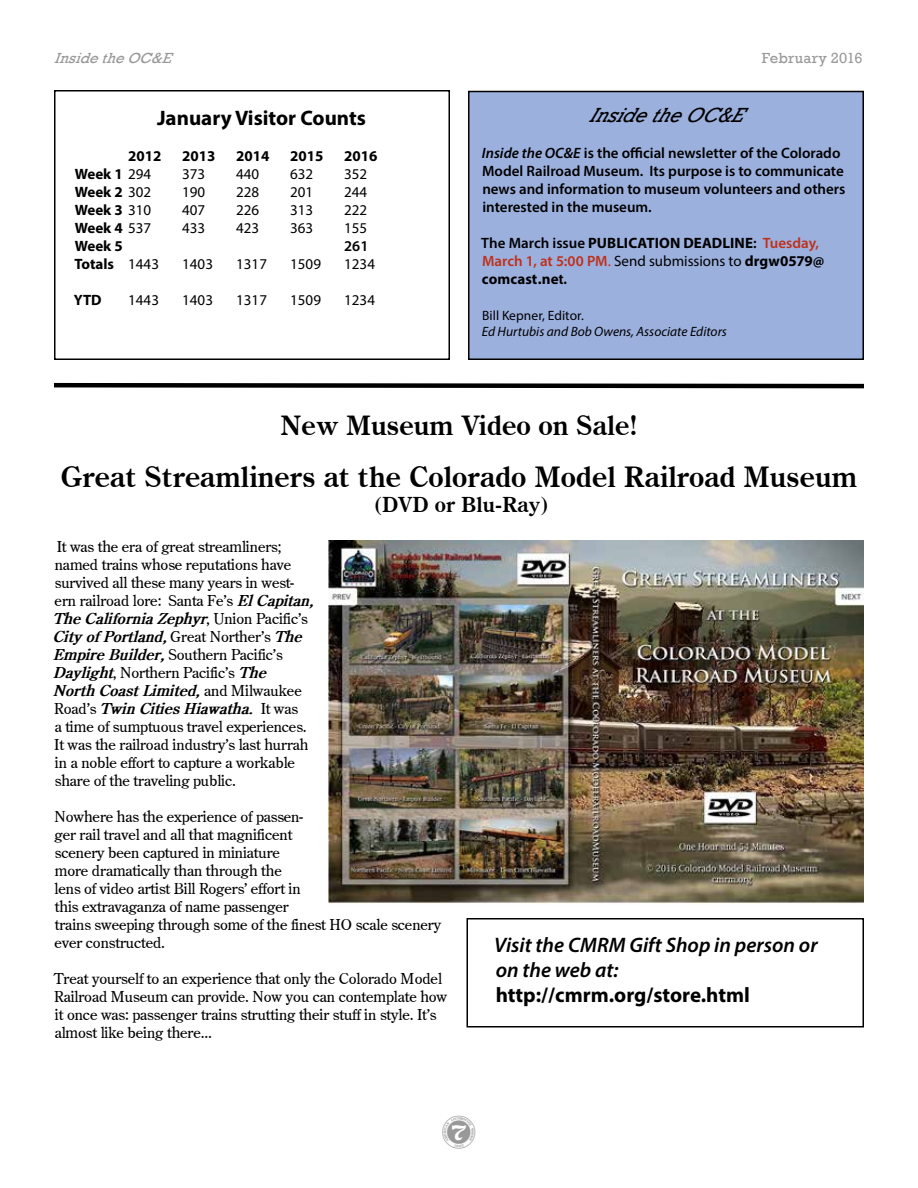
<style>
.page{position:relative;width:918px;height:1188px;background:#fff}
.page>*{position:absolute;margin:0;border:0;box-sizing:border-box;transform-origin:0 0}
.t1{font:700 28.5px "Century Oldstyle BT";color:#000}
.t2{font:700 27px "Century Oldstyle BT";color:#000}
.t3{font:700 21px "Myriad Pro";color:#000}
.t4{font:italic 600 21px/25.2px "Myriad Pro";color:#000}
.t5{font:700 21px "Century Oldstyle BT";color:#000}
.t6{font:italic 21px "Rockwell";color:#000}
.t7{font:15px/18px "Century Old Style";color:#000}
.t8{font:700 15px/18px "Myriad Pro";color:#000}
.t9{font:600 15px/18px "Myriad Pro";color:#000}
.t10{font:15px "Myriad Pro";color:#000}
.t11{font:italic 15px "Rockwell";color:#999}
.t12{font:15px "Rockwell";letter-spacing:.015em;color:#999}
.t13{font:italic 13.5px "Myriad Pro";color:#000}
.t14{font:13.5px "Myriad Pro";letter-spacing:.005em;color:#000}
.s1{font-weight:400}
.s2{font-style:italic}
.s3{font-weight:600}
.s4{font-weight:600;color:#bf3019}
.s5{font-weight:400;color:#bf3019}
.s6{font-stretch:condensed}
.s7{font-weight:700;font-style:italic}
</style>
<div class="page">
<div style="left:466px;top:918px;width:398px;height:110px;border:2px solid #000"></div>
<div style="left:469px;top:92px;width:394px;height:267px;background:#9cb0de"></div>
<div style="left:468px;top:91px;width:396px;height:269px;border:2px solid #000"></div>
<div style="left:54px;top:90px;width:396px;height:270px;border:2px solid #000"></div>
<img style="left:329px;top:540px;width:535px;height:364px">
<svg style="left:54px;top:382px;width:810px;height:7px"></svg>
<p class="t11" style="left:54px;top:49px;width:125px">InsidetheOC&amp;E</p>
<p class="t12" style="left:762px;top:49px;width:102px">February 2016</p>
<h3 class="t3" style="left:157px;top:104px;width:210px">January Visitor Counts</h3>
<p class="t8" style="left:128px;top:146px;width:35px">2012</p>
<p class="t8" style="left:182px;top:146px;width:35px">2013</p>
<p class="t8" style="left:236px;top:146px;width:35px">2014</p>
<p class="t8" style="left:290px;top:146px;width:35px">2015</p>
<p class="t8" style="left:344px;top:146px;width:35px">2016</p>
<p class="t8" style="left:75px;top:164px;width:78px">Week 1 <span class="s1">294</span></p>
<p class="t10" style="left:182px;top:164px;width:25px">373</p>
<p class="t10" style="left:236px;top:164px;width:25px">440</p>
<p class="t10" style="left:290px;top:164px;width:25px">632</p>
<p class="t10" style="left:344px;top:164px;width:25px">352</p>
<p class="t8" style="left:75px;top:182px;width:78px">Week 2 <span class="s1">302</span></p>
<p class="t10" style="left:182px;top:182px;width:25px">190</p>
<p class="t10" style="left:236px;top:182px;width:25px">228</p>
<p class="t10" style="left:290px;top:182px;width:25px">201</p>
<p class="t10" style="left:344px;top:182px;width:25px">244</p>
<p class="t8" style="left:75px;top:200px;width:78px">Week 3 <span class="s1">310</span></p>
<p class="t10" style="left:182px;top:200px;width:25px">407</p>
<p class="t10" style="left:236px;top:200px;width:25px">226</p>
<p class="t10" style="left:290px;top:200px;width:25px">313</p>
<p class="t10" style="left:344px;top:200px;width:25px">222</p>
<p class="t8" style="left:75px;top:218px;width:78px">Week 4 <span class="s1">537</span></p>
<p class="t10" style="left:182px;top:218px;width:25px">433</p>
<p class="t10" style="left:236px;top:218px;width:25px">423</p>
<p class="t10" style="left:290px;top:218px;width:25px">363</p>
<p class="t10" style="left:344px;top:218px;width:25px">155</p>
<p class="t8" style="left:75px;top:236px;width:50px">Week 5</p>
<p class="t9" style="left:344px;top:236px;width:26px">261</p>
<p class="t8" style="left:74px;top:254px;width:86px">Totals <span class="s1">1443</span></p>
<p class="t10" style="left:182px;top:254px;width:32px">1403</p>
<p class="t10" style="left:236px;top:254px;width:32px">1317</p>
<p class="t10" style="left:290px;top:254px;width:32px">1509</p>
<p class="t10" style="left:344px;top:254px;width:32px">1234</p>
<p class="t8" style="left:74px;top:290px;width:29px">YTD</p>
<p class="t10" style="left:128px;top:290px;width:32px">1443</p>
<p class="t10" style="left:182px;top:290px;width:32px">1403</p>
<p class="t10" style="left:236px;top:290px;width:32px">1317</p>
<p class="t10" style="left:290px;top:290px;width:32px">1509</p>
<p class="t10" style="left:344px;top:290px;width:32px">1234</p>
<h3 class="t6" style="left:589px;top:102px;width:164px">InsidetheOC&amp;E</h3>
<p class="t9" style="left:482px;top:143px;width:365px"><span class="s2">Inside the OC&amp;E</span> is the official newsletter of the Colorado Model Railroad Museum. Its purpose is to communicate news and information to museum volunteers and others interested in the museum.</p>
<p class="t8" style="left:481px;top:233px;width:345px"><span class="s3">The March issue</span> PUBLICATION DEADLINE<span class="s3">:</span> <span class="s4">Tuesday,<br>March 1, at 5:00 PM</span><span class="s5">.</span> <span class="s1">Send submissions to</span> drgw0579@ comcast.ne<span class="s6">t.</span></p>
<p class="t14" style="left:482px;top:307px;width:103px">Bill Kepner, Editor.</p>
<p class="t13" style="left:482px;top:323px;width:247px">Ed Hurtubis and Bob Owens, Associate Editors</p>
<h2 class="t2" style="left:281px;top:409px;width:358px">New Museum Video on Sale!</h2>
<h1 class="t1" style="left:60px;top:459px;width:798px">Great Streamliners at the Colorado Model Railroad Museum</h1>
<h3 class="t5" style="left:374px;top:492px;width:175px">(DVD or Blu-Ray)</h3>
<p class="t7" style="left:53px;top:537px;width:262px">It was the era of great streamliners; named trains whose reputations have survived all these many years in west&shy;ern railroad lore: Santa Fe's <span class="s7">El Capitan, The California Zephyr</span>, Union Pacific's <span class="s7">City of Portland,</span> Great Norther's <span class="s7">The Empire Builder,</span> Southern Pacific's <span class="s7">Daylight</span>, Northern Pacific's <span class="s7">The<br>North Coast Limited,</span> and Milwaukee Road's <span class="s7">Twin Cities Hiawatha.</span> It was<br>a time of sumptuous travel experiences.<br>It was the railroad industry's last hurrah in a noble effort to capture a workable share of the traveling public.</p>
<p class="t7" style="left:54px;top:807px;width:250px">Nowhere has the experience of passen&shy;ger rail travel and all that magnificent scenery been captured in miniature more dramatically than through the lens of video artist Bill Rogers' effort in this extravaganza of name passenger</p>
<p class="t7" style="left:55px;top:915px;width:388px">trains sweeping through some of the finest HO scale scenery ever constructed.</p>
<p class="t7" style="left:54px;top:969px;width:394px">Treat yourself to an experience that only the Colorado Model Railroad Museum can provide. Now you can contemplate how it once was: passenger trains strutting their stuff in style. It's almost like being there...</p>
<h3 class="t4" style="left:494px;top:932px;width:325px">Visit the CMRM Gift Shop in person or on the web at:</h3>
<h3 class="t3" style="left:496px;top:981px;width:256px">http://cmrm.org/store.html</h3>
</div>
